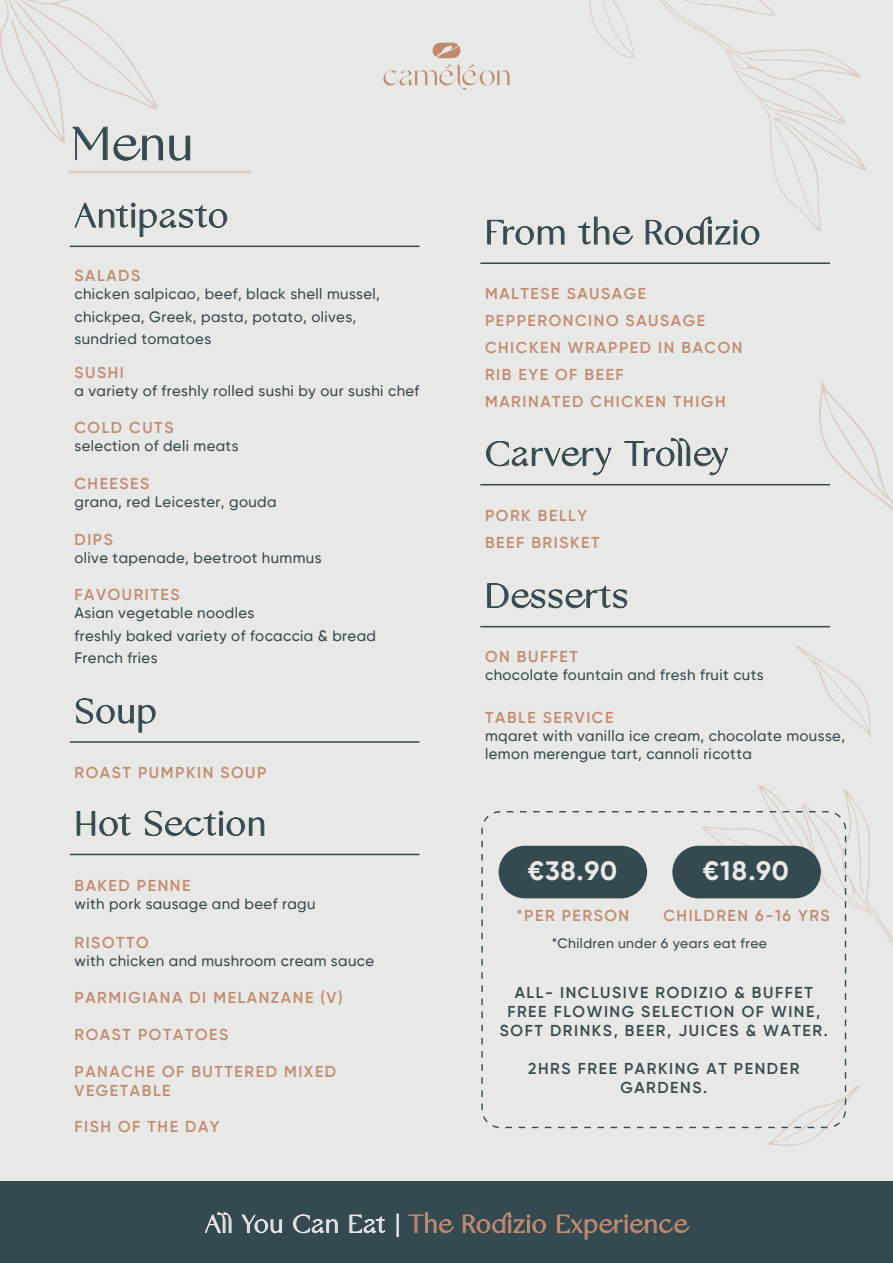
<style>
.page{position:relative;width:893px;height:1263px;background:#e8e8e6}
.page>*{position:absolute;margin:0;border:0;box-sizing:border-box;transform-origin:0 0}
.t1{font:49.5px "Gallery Modern";color:#33484f}
.t2{font:36px "Gallery Modern";letter-spacing:.05em;color:#33484f}
.t3{font:700 26.4px "Gilroy";letter-spacing:.025em;color:#e8e8e6}
.t4{font:26.25px "Gallery Modern";letter-spacing:.05em;color:#c28b6f}
.t5{font:600 15.75px/27px "Gilroy";letter-spacing:.1em;color:#c28b6f}
.t6{font:600 15.75px/18.9px "Gilroy";letter-spacing:.1em;color:#344950;text-align:center}
.t7{font:500 15px/22.5px "Gilroy";letter-spacing:.025em;color:#344950}
.t8{font:500 13.65px "Gilroy";letter-spacing:.025em;color:#344950}
.s1{color:#e8e8e6}
</style>
<div class="page">
<svg style="left:383px;top:64px;width:118px;height:26px"></svg>
<svg style="left:433px;top:43px;width:27px;height:15px"></svg>
<div style="left:0;top:1182px;width:893px;height:81px;background:#344950"></div>
<svg style="left:205px;top:1212px;width:27px;height:21px"></svg>
<svg style="left:241px;top:1214px;width:41px;height:19px"></svg>
<svg style="left:293px;top:1214px;width:45px;height:20px"></svg>
<svg style="left:349px;top:1214px;width:37px;height:20px"></svg>
<div style="left:397px;top:1214px;width:2px;height:23px;border:1px solid #e8e8e6"></div>
<svg style="left:408px;top:1212px;width:46px;height:21px"></svg>
<svg style="left:463px;top:1212px;width:83px;height:21px"></svg>
<svg style="left:557px;top:1214px;width:133px;height:26px"></svg>
<svg style="left:501px;top:0;width:366px;height:231px"></svg>
<svg style="left:74px;top:202px;width:154px;height:35px"></svg>
<hr style="left:70px;top:246px;width:349px;height:1px;background:#33484f">
<svg style="left:76px;top:698px;width:80px;height:35px"></svg>
<hr style="left:70px;top:741px;width:349px;height:2px;background:#33484f">
<svg style="left:76px;top:811px;width:55px;height:25px"></svg>
<svg style="left:145px;top:810px;width:120px;height:26px"></svg>
<hr style="left:70px;top:854px;width:349px;height:1px;background:#33484f">
<svg style="left:487px;top:220px;width:78px;height:25px"></svg>
<svg style="left:578px;top:216px;width:56px;height:29px"></svg>
<svg style="left:645px;top:216px;width:115px;height:29px"></svg>
<hr style="left:480px;top:262px;width:350px;height:2px;background:#33484f">
<svg style="left:487px;top:583px;width:140px;height:26px"></svg>
<hr style="left:480px;top:626px;width:350px;height:1px;background:#33484f">
<svg style="left:0;top:0;width:163px;height:161px"></svg>
<svg style="left:169px;top:135px;width:21px;height:26px"></svg>
<svg style="left:766px;top:1119px;width:74px;height:27px"></svg>
<svg style="left:703px;top:784px;width:190px;height:335px"></svg>
<svg style="left:797px;top:646px;width:74px;height:92px"></svg>
<svg style="left:819px;top:381px;width:74px;height:129px"></svg>
<div style="left:481px;top:811px;width:365px;height:317px;border:1px dashed #33484f;border-radius:18px"></div>
<div style="left:499px;top:846px;width:148px;height:52px;background:#344950;border-radius:26px"></div>
<div style="left:672px;top:846px;width:149px;height:52px;background:#344950;border-radius:26px"></div>
<svg style="left:486px;top:441px;width:126px;height:35px"></svg>
<svg style="left:624px;top:438px;width:105px;height:38px"></svg>
<hr style="left:480px;top:484px;width:350px;height:1px;background:#33484f">
<h1 class="t1" style="left:72px;top:116px;width:122px">Menu</h1>
<h2 class="t2" style="left:75px;top:196px;width:154px">Antipasto</h2>
<p class="t5" style="left:74px;top:262px;width:67px">SALADS</p>
<p class="t7" style="left:74px;top:283px;width:307px">chicken salpicao , beef, black shell mussel, chickpea , Greek , pasta, potato, olives, sundried tomatoes</p>
<p class="t5" style="left:74px;top:359px;width:51px">SUSHI</p>
<p class="t7" style="left:74px;top:379px;width:346px">a variety of freshly rolled sushi by our sushi chef</p>
<p class="t5" style="left:74px;top:414px;width:101px">COLD CUTS</p>
<p class="t7" style="left:74px;top:435px;width:166px">selection of deli meats</p>
<p class="t5" style="left:74px;top:470px;width:76px">CHEESES</p>
<p class="t7" style="left:74px;top:490px;width:204px">grana, red Leicester, gouda</p>
<p class="t5" style="left:74px;top:526px;width:40px">DIPS</p>
<p class="t7" style="left:74px;top:547px;width:249px">olive tapenade, beetroot hummus</p>
<p class="t5" style="left:74px;top:581px;width:107px">FAVOURITES</p>
<p class="t7" style="left:74px;top:602px;width:303px">Asian vegetable noodles<br>freshly baked variety of focaccia &amp; bread<br>French fries</p>
<h2 class="t2" style="left:75px;top:691px;width:83px">Soup</h2>
<p class="t5" style="left:74px;top:759px;width:193px">ROAST PUMPKIN SOUP</p>
<h2 class="t2" style="left:75px;top:804px;width:192px">Hot Section</h2>
<p class="t5" style="left:74px;top:871px;width:117px">BAKED PENNE</p>
<p class="t7" style="left:74px;top:892px;width:243px">with pork sausage and beef ragu</p>
<p class="t5" style="left:74px;top:929px;width:76px">RISOTTO</p>
<p class="t7" style="left:74px;top:950px;width:301px">with chicken and mushroom cream sauce</p>
<p class="t5" style="left:74px;top:984px;width:270px">PARMIGIANA DI MELANZANE (V)</p>
<p class="t5" style="left:74px;top:1021px;width:155px">ROAST POTATOES</p>
<p class="t5" style="left:74px;top:1062px;width:263px;line-height:18.9px">PANACHE OF BUTTERED MIXED<br>VEGETABLE</p>
<p class="t5" style="left:74px;top:1113px;width:147px">FISH OF THE DAY</p>
<h2 class="t2" style="left:486px;top:212px;width:276px">From the Rodizio</h2>
<p class="t5" style="left:485px;top:280px;width:259px">MALTESE SAUSAGE<br>PEPPERONCINO SAUSAGE<br>CHICKEN WRAPPED IN BACON<br>RIB EYE OF BEEF<br>MARINATED CHICKEN THIGH</p>
<h2 class="t2" style="left:486px;top:434px;width:244px">Carvery Trolley</h2>
<p class="t5" style="left:485px;top:502px;width:116px">PORK BELLY<br>BEEF BRISKET</p>
<h2 class="t2" style="left:486px;top:576px;width:144px">Desserts</h2>
<p class="t5" style="left:485px;top:643px;width:94px">ON BUFFET</p>
<p class="t7" style="left:485px;top:663px;width:280px">chocolate fountain and fresh fruit cuts</p>
<p class="t5" style="left:485px;top:704px;width:130px">TABLE SERVICE</p>
<p class="t7" style="left:485px;top:727px;width:362px;line-height:18px">mqaret with vanilla ice cream, chocolate mousse, lemon merengue tart, cannoli ricotta</p>
<h3 class="t3" style="left:528px;top:854px;width:91px">€38.90</h3>
<h3 class="t3" style="left:703px;top:854px;width:87px">€18.90</h3>
<p class="t5" style="left:516px;top:902px;width:114px">*PER PERSON</p>
<p class="t5" style="left:663px;top:902px;width:168px">CHILDREN 6-16 YRS</p>
<p class="t8" style="left:552px;top:935px;width:217px">*Children under 6 years eat free</p>
<p class="t6" style="left:500px;top:983px;width:329px">ALL- INCLUSIVE RODIZIO &amp; BUFFET<br>FREE FLOWING SELECTION OF WINE,<br>SOFT DRINKS, BEER, JUICES &amp; WATER.</p>
<p class="t6" style="left:528px;top:1059px;width:273px">2HRS FREE PARKING AT PENDER<br>GARDENS.</p>
<h3 class="t4" style="left:205px;top:1209px;width:483px"><span class="s1">All You Can Eat |</span> The Rodizio Experience</h3>
</div>
